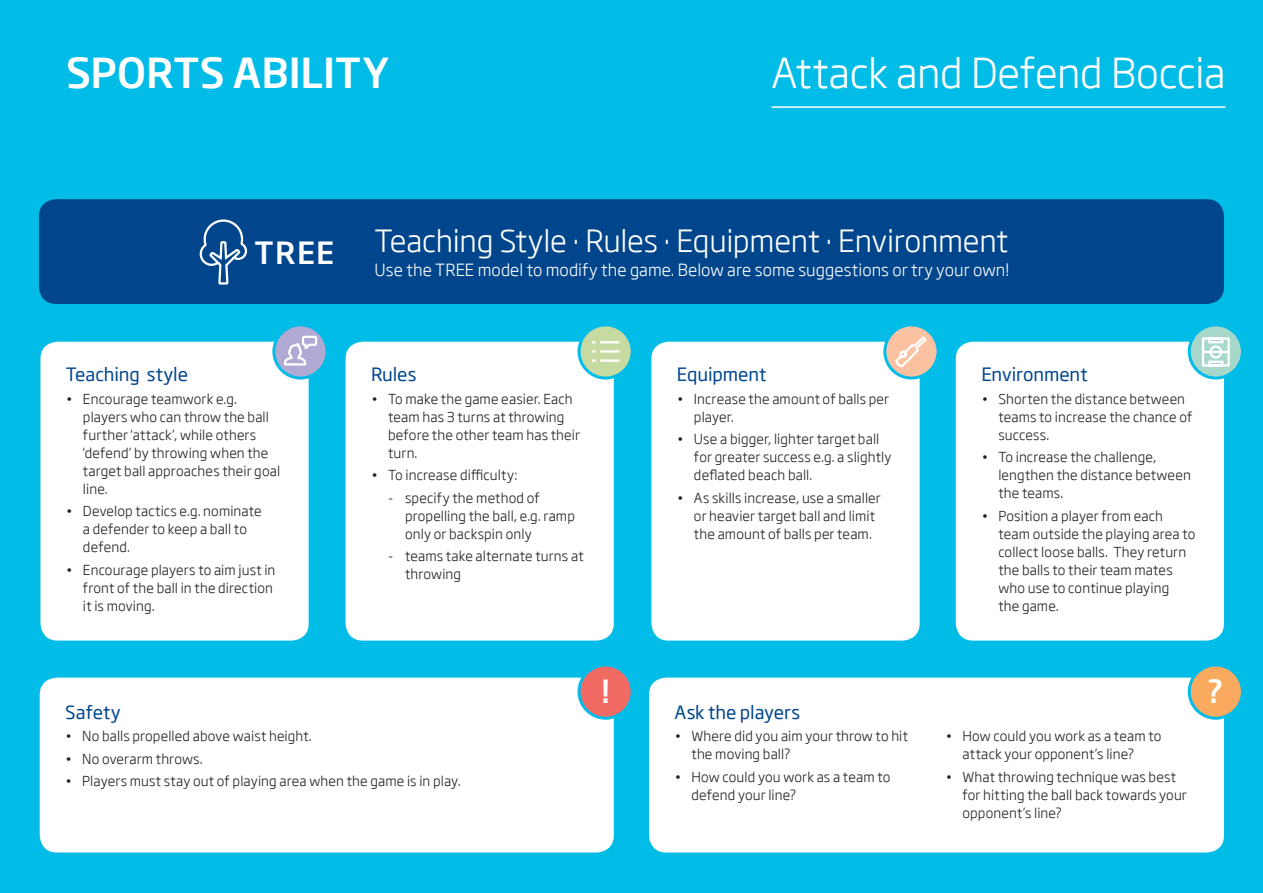
<style>
.page{position:relative;width:1263px;height:893px;background:#02bce8}
.page>*{position:absolute;margin:0;border:0;box-sizing:border-box;transform-origin:0 0}
.t1{font:300 40.5px "Soho Gothic Std";letter-spacing:-.01em;color:#fff}
.t2{font:500 40.5px "Soho Gothic Std";color:#fff}
.t3{font:300 30px "Soho Gothic Std";letter-spacing:-.01em;color:#fff}
.t4{font:500 30px "Soho Gothic Std";color:#fff}
.Paragraph_Style_1{font:18px "Soho Gothic Std";letter-spacing:-.005em;color:#01468c}
.t5{font:300 16.5px "Soho Gothic Std";letter-spacing:.005em;color:#fff}
.t6{font:300 13.5px/18px "Soho Gothic Std";letter-spacing:.01em;color:#231f20}
</style>
<div class="page">
<div style="left:38px;top:198px;width:1187px;height:107px;background:#01468c;border-radius:18px"></div>
<div style="left:37px;top:198px;width:1188px;height:107px;border:2px solid #02bce8;border-radius:18px"></div>
<div style="left:40px;top:341px;width:269px;height:300px;background:#fff;border-radius:18px"></div>
<div style="left:39px;top:340px;width:271px;height:302px;border:2px solid #02bce8;border-radius:18px"></div>
<div style="left:345px;top:341px;width:269px;height:300px;background:#fff;border-radius:18px"></div>
<div style="left:344px;top:340px;width:271px;height:302px;border:2px solid #02bce8;border-radius:18px"></div>
<div style="left:651px;top:341px;width:269px;height:300px;background:#fff;border-radius:18px"></div>
<div style="left:650px;top:340px;width:271px;height:302px;border:2px solid #02bce8;border-radius:18px"></div>
<div style="left:955px;top:341px;width:270px;height:300px;background:#fff;border-radius:18px"></div>
<div style="left:954px;top:340px;width:271px;height:302px;border:2px solid #02bce8;border-radius:18px"></div>
<div style="left:39px;top:677px;width:575px;height:176px;background:#fff;border-radius:18px"></div>
<div style="left:38px;top:676px;width:577px;height:178px;border:2px solid #02bce8;border-radius:18px"></div>
<div style="left:648px;top:677px;width:577px;height:176px;background:#fff;border-radius:18px"></div>
<div style="left:647px;top:676px;width:578px;height:178px;border:2px solid #02bce8;border-radius:18px"></div>
<div style="left:1189px;top:665px;width:53px;height:53px;background:#f9aa5e;border-radius:50%"></div>
<div style="left:1188px;top:663px;width:56px;height:57px;border:3px solid #02bce8;border-radius:50%"></div>
<div style="left:579px;top:665px;width:53px;height:53px;background:#f16a64;border-radius:50%"></div>
<div style="left:577px;top:663px;width:57px;height:57px;border:3px solid #02bce8;border-radius:50%"></div>
<svg style="left:1189px;top:325px;width:53px;height:53px"></svg>
<div style="left:1188px;top:323px;width:56px;height:57px;border:3px solid #02bce8;border-radius:50%"></div>
<svg style="left:1201px;top:336px;width:30px;height:32px"></svg>
<svg style="left:885px;top:325px;width:53px;height:53px"></svg>
<div style="left:883px;top:323px;width:56px;height:57px;border:3px solid #02bce8;border-radius:50%"></div>
<svg style="left:894px;top:334px;width:34px;height:38px"></svg>
<div style="left:579px;top:325px;width:53px;height:53px;background:#c7daa1;border-radius:50%"></div>
<div style="left:577px;top:323px;width:57px;height:57px;border:3px solid #02bce8;border-radius:50%"></div>
<hr style="left:600px;top:350px;width:19px;height:3px;background:#fff">
<hr style="left:600px;top:359px;width:19px;height:3px;background:#fff">
<svg style="left:592px;top:341px;width:27px;height:2px"></svg>
<svg style="left:274px;top:325px;width:53px;height:53px"></svg>
<div style="left:272px;top:323px;width:57px;height:57px;border:3px solid #02bce8;border-radius:50%"></div>
<svg style="left:283px;top:335px;width:35px;height:67px"></svg>
<hr style="left:771px;top:106px;width:454px;height:2px;background:#fff">
<svg style="left:199px;top:219px;width:49px;height:124px"></svg>
<h1 class="t2" style="left:66px;top:47px;width:325px">SPORTS ABILITY</h1>
<h1 class="t1" style="left:771px;top:47px;width:455px">Attack and Defend Boccia</h1>
<h3 class="t4" style="left:255px;top:233px;width:81px">TREE</h3>
<h3 class="Paragraph_Style_1" style="left:66px;top:363px;width:124px">Teaching style</h3>
<p class="t6" style="left:83px;top:390px;width:199px;text-indent:-17px">• Encourage teamwork e.g. players who can throw the ball further ‘attack’, while others ‘defend’ by throwing when the target ball approaches their goal line.</p>
<p class="t6" style="left:83px;top:502px;width:180px;text-indent:-17px">• Develop tactics e.g. nominate a defender to keep a ball to defend.</p>
<p class="t6" style="left:83px;top:561px;width:194px;text-indent:-17px">• Encourage players to aim just in front of the ball in the direction it is moving.</p>
<h3 class="t3" style="left:375px;top:222px;width:635px">Teaching Style . Rules . Equipment . Environment</h3>
<h3 class="t5" style="left:375px;top:259px;width:636px">Use the TREE model to modify the game. Below are some suggestions or try your own!</h3>
<h3 class="Paragraph_Style_1" style="left:371px;top:363px;width:47px">Rules</h3>
<p class="t6" style="left:388px;top:390px;width:193px;text-indent:-17px">• To make the game easier. Each team has 3 turns at throwing before the other team has their turn.</p>
<p class="t6" style="left:371px;top:466px;width:148px">• To increase difficulty:</p>
<p class="t6" style="left:405px;top:489px;width:171px;text-indent:-17px">- specify the method of propelling the ball, e.g. ramp only or backspin only</p>
<p class="t6" style="left:405px;top:547px;width:180px;text-indent:-17px">- teams take alternate turns at throwing</p>
<h3 class="Paragraph_Style_1" style="left:677px;top:363px;width:91px">Equipment</h3>
<p class="t6" style="left:694px;top:390px;width:197px;text-indent:-17px">• Increase the amount of balls per player.</p>
<p class="t6" style="left:694px;top:430px;width:199px;text-indent:-17px">• Use a bigger, lighter target ball for greater success e.g. a slightly deflated beach ball.</p>
<p class="t6" style="left:694px;top:489px;width:188px;text-indent:-17px">• As skills increase, use a smaller or heavier target ball and limit the amount of balls per team.</p>
<h3 class="Paragraph_Style_1" style="left:981px;top:363px;width:108px">Environment</h3>
<p class="t6" style="left:998px;top:390px;width:196px;text-indent:-17px">• Shorten the distance between teams to increase the chance of success.</p>
<p class="t6" style="left:998px;top:448px;width:194px;text-indent:-17px">• To increase the challenge, lengthen the distance between the teams.</p>
<p class="t6" style="left:998px;top:507px;width:199px;text-indent:-17px">• Position a player from each team outside the playing area to collect loose balls. They return the balls to their team mates who use to continue playing<br>the game.</p>
<h3 class="Paragraph_Style_1" style="left:65px;top:701px;width:57px">Safety</h3>
<p class="t6" style="left:65px;top:727px;width:248px">• No balls propelled above waist height.</p>
<p class="t6" style="left:65px;top:750px;width:139px">• No overarm throws.</p>
<p class="t6" style="left:65px;top:772px;width:397px">• Players must stay out of playing area when the game is in play.</p>
<h3 class="t4" style="left:601px;top:673px;width:11px">!</h3>
<h3 class="t4" style="left:1208px;top:673px;width:17px">?</h3>
<p class="Paragraph_Style_1" style="left:674px;top:701px;width:127px">Ask the players</p>
<p class="t6" style="left:691px;top:727px;width:218px;text-indent:-17px">• Where did you aim your throw to hit the moving ball?</p>
<p class="t6" style="left:691px;top:768px;width:200px;text-indent:-17px">• How could you work as a team to defend your line?</p>
<p class="t6" style="left:962px;top:727px;width:200px;text-indent:-17px">• How could you work as a team to attack your opponent’s line?</p>
<p class="t6" style="left:962px;top:768px;width:226px;text-indent:-17px">• What throwing technique was best for hitting the ball back towards your opponent’s line?</p>
</div>
